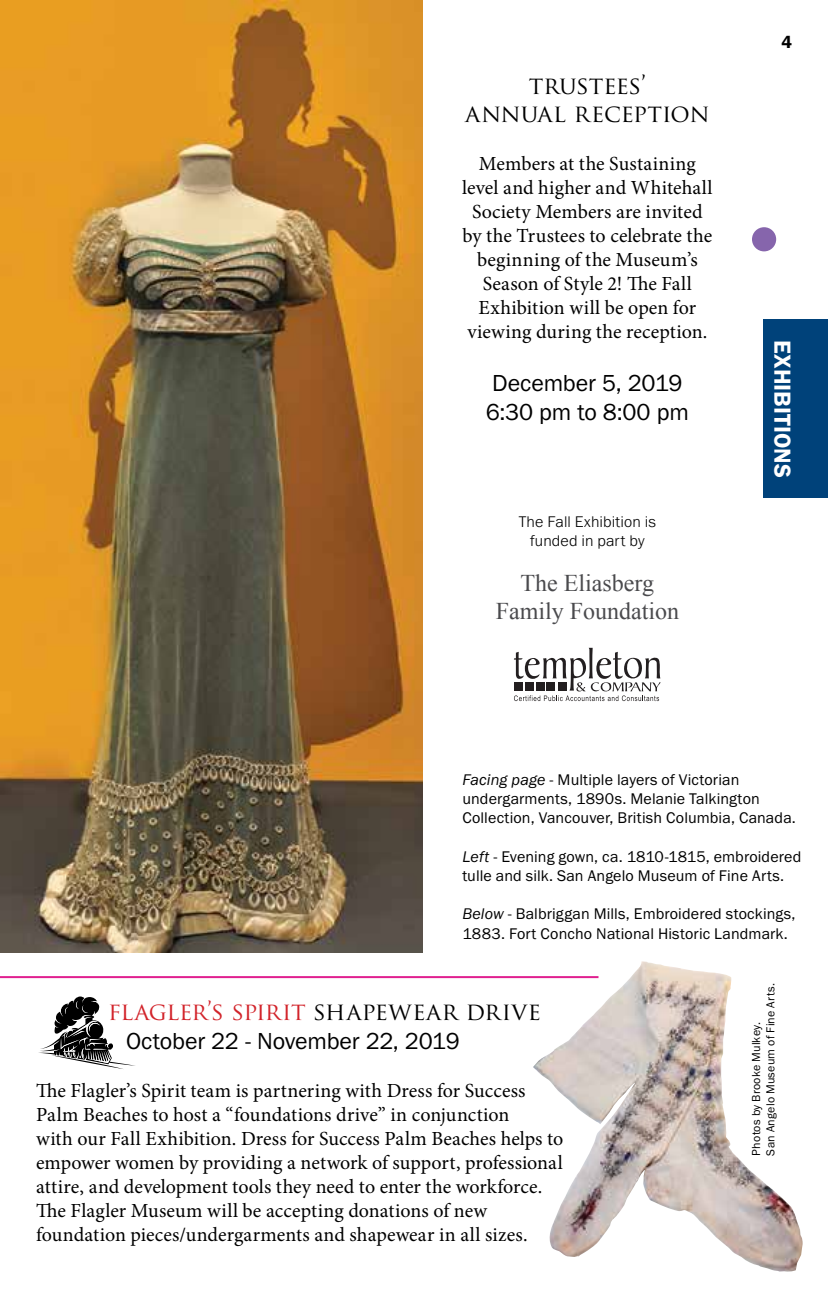
<style>
.page{position:relative;width:828px;height:1296px;background:#fff}
.page>*{position:absolute;margin:0;border:0;box-sizing:border-box;transform-origin:0 0}
.t1{font:24px/28.8px "Franklin Gothic URW Boo";letter-spacing:-.01em;color:#000}
.t2{font:24px "Trajan Pro";letter-spacing:-.01em;color:#d2232a}
.t3{font:24px/28.8px "Times New Roman";color:#4a4a4d;text-align:center}
.t4{font:24px/28.8px "Trajan Pro";letter-spacing:-.015em;color:#000;text-align:center}
.t5{font:24px "Franklin Gothic URW Dem";color:#fff}
.t6{font:20px/24px "Minion Pro";letter-spacing:-.005em;color:#000;text-align:center}
.t7{font:18px "Franklin Gothic URW Dem";color:#000}
.t8{font:16px/19.2px "Franklin Gothic URW Boo";letter-spacing:.01em;color:#000}
.t9{font:300 16px/19.2px "Franklin Gothic URW";letter-spacing:.01em;color:#000;text-align:center}
.t10{font:12px/14.4px "Franklin Gothic URW Boo";letter-spacing:.015em;color:#000}
.s1{font-family:"Franklin Gothic URW Boo Ita"}
.s2{color:#000}
</style>
<div class="page">
<svg style="left:38px;top:997px;width:97px;height:72px"></svg>
<div style="left:763px;top:320px;width:65px;height:178px;background:#00427a"></div>
<img style="left:0;top:0;width:423px;height:953px">
<img style="left:533px;top:961px;width:270px;height:311px">
<svg style="left:514px;top:648px;width:147px;height:53px"></svg>
<hr style="left:0;top:976px;width:599px;height:2px;background:#e01f8f">
<div style="left:752px;top:227px;width:24px;height:24px;background:#8665ac;border-radius:50%"></div>
<p class="t4" style="left:465px;top:70px;width:246px">TRUSTEES’<br>ANNUAL RECEPTION</p>
<p class="t6" style="left:462px;top:152px;width:252px">Members at the Sustaining level and higher and Whitehall<br>Society Members are invited by the Trustees to celebrate the beginning of the Museum’s<br>Season of Style 2! The Fall<br>Exhibition will be open for viewing during the reception.</p>
<p class="t1" style="left:486px;top:368px;width:205px">December 5, 2019<br>6:30 pm to 8:00 pm</p>
<p class="t9" style="left:519px;top:511px;width:139px">The Fall Exhibition is funded in part by</p>
<p class="t3" style="left:496px;top:568px;width:185px">The Eliasberg<br>Family Foundation</p>
<p class="t7" style="left:781px;top:31px;width:12px">4</p>
<p class="t5" style="left:797px;top:340px;width:139px;rotate:90deg">EXHIBITIONS</p>
<p class="t8" style="left:462px;top:770px;width:335px"><span class="s1">Facing page</span> - Multiple layers of Victorian undergarments, 1890s. Melanie Talkington<br>Collection, Vancouver, British Columbia, Canada.</p>
<p class="t8" style="left:462px;top:847px;width:341px"><span class="s1">Left</span> - Evening gown, ca. 1810-1815, embroidered tulle and silk. San Angelo Museum of Fine Arts.</p>
<p class="t8" style="left:462px;top:904px;width:335px"><span class="s1">Below</span> - Balbriggan Mills, Embroidered stockings,<br>1883. Fort Concho National Historic Landmark.</p>
<p class="t2" style="left:108px;top:996px;width:435px">FLAGLER’S SPIRIT <span class="s2">SHAPEWEAR DRIVE</span></p>
<p class="t1" style="left:126px;top:1026px;width:335px">October 22 - November 22, 2019</p>
<p class="t6" style="left:36px;top:1079px;width:529px;text-align:left">The Flagler’s Spirit team is partnering with Dress for Success Palm Beaches to host a “foundations drive” in conjunction<br>with our Fall Exhibition. Dress for Success Palm Beaches helps to empower women by providing a network of support, professional attire, and development tools they need to enter the workforce.<br>The Flagler Museum will be accepting donations of new foundation pieces/undergarments and shapewear in all sizes.</p>
<p class="t10" style="left:749px;top:1156px;width:174px;rotate:-90deg">Photos by Brooke Mulkey.<br>San Angelo Museum of Fine Arts.</p>
</div>
